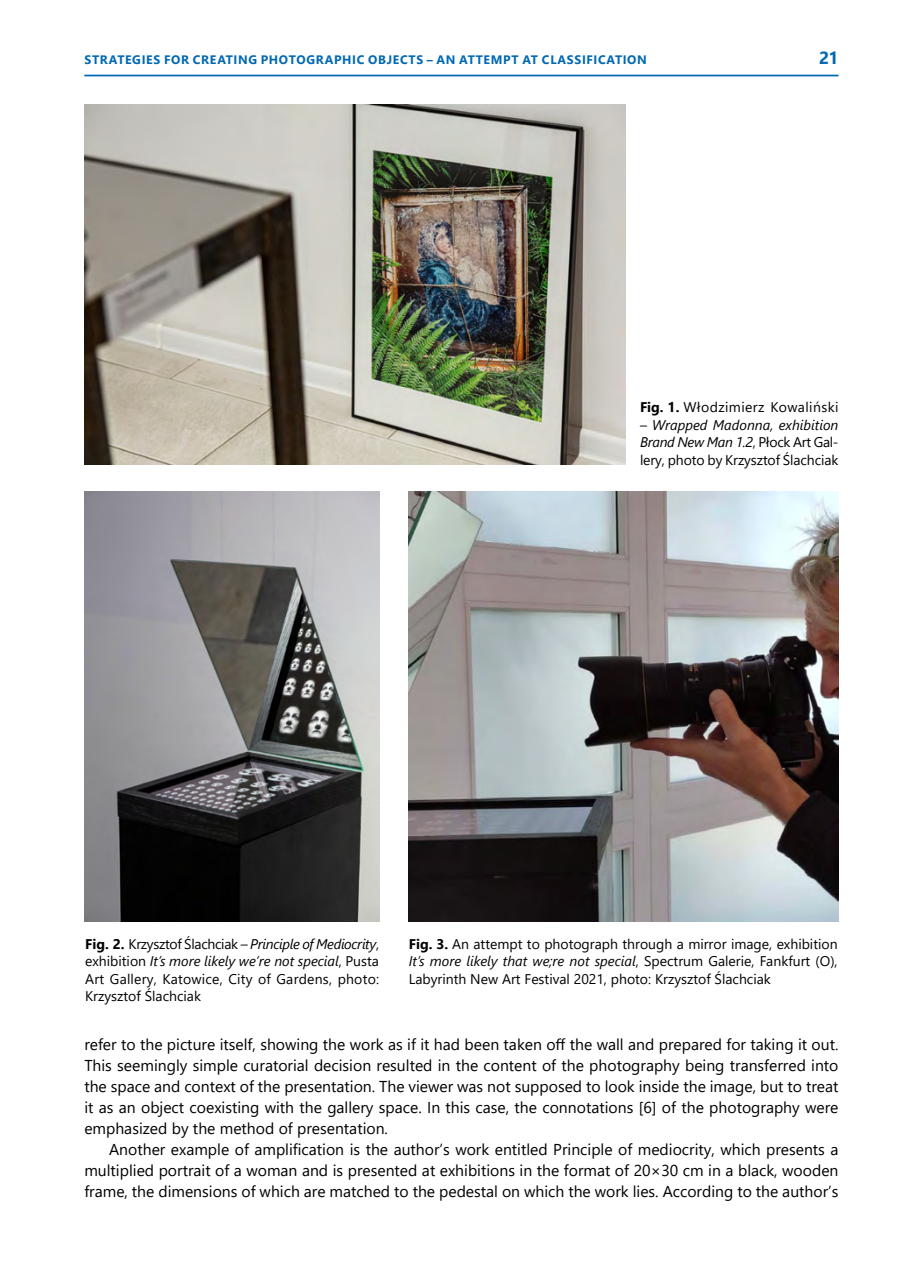
<style>
.page{position:relative;width:903px;height:1275px;background:#fff}
.page>*{position:absolute;margin:0;border:0;box-sizing:border-box;transform-origin:0 0}
.t1{font:700 17.5px "Segoe UI";color:#0068b4}
.t2{font:15.75px/21px "Segoe UI";color:#000;text-align:justify}
.t3{font:14px/17.5px "Segoe UI";color:#000;text-align:justify}
.t4{font:14px "Segoe UI";letter-spacing:.03em;color:#000}
.t5{font:700 12.25px "Segoe UI";letter-spacing:.055em;color:#0068b4}
.s1{font-weight:700}
.s2{font-style:italic}
</style>
<div class="page">
<hr style="left:84px;top:75px;width:754px;height:1px;background:#0068b4">
<img style="left:84px;top:104px;width:541px;height:361px">
<img style="left:84px;top:491px;width:295px;height:430px">
<img style="left:409px;top:491px;width:429px;height:430px">
<p class="t5" style="left:85px;top:49px;width:475px">STRATEGIES FOR CREATING PHOTOGRAPHIC OBJECTS – AN ATTEMPT AT CLASS</p>
<p class="t5" style="left:582px;top:49px;width:56px">IFICATION</p>
<p class="t1" style="left:819px;top:42px;width:21px">21</p>
<p class="t4" style="left:640px;top:394px;width:200px"><span class="s1">FIG. 1.</span> Włodzimierz Kowaliński</p>
<p class="t3" style="left:640px;top:415px;width:200px">– <span class="s2">Wrapped Madonna, exhibition Brand New Man 1.2</span>, Płock Art Gal&shy;lery, photo by Krzysztof Ślachciak</p>
<p class="t3" style="left:85px;top:934px;width:295px"><span class="s1">FIG. 2.</span> Krzysztof Ślachciak – <span class="s2">Principle of Mediocrity</span>, exhibition <span class="s2">It’s more likely we’re not special</span>, Pusta Art Gallery, Katowice, City of Gardens, photo:<br>Krzysztof Ślachciak</p>
<p class="t3" style="left:409px;top:934px;width:430px"><span class="s1">FIG. 3.</span> An attempt to photograph through a mirror image, exhibition <span class="s2">It’s more likely that we;re not special</span>, Spectrum Galerie, Fankfurt (O), Labyrinth New Art Festival 2021, photo: Krzysztof Ślachciak</p>
<p class="t2" style="left:84px;top:1033px;width:756px">refer to the picture itself, showing the work as if it had been taken off the wall and prepared for taking it out.<br>This seemingly simple curatorial decision resulted in the content of the photography being transferred into the space and context of the presentation. The viewer was not supposed to look inside the image, but to treat it as an object coexisting with the gallery space. In this case, the connotations [6] of the photography were emphasized by the method of presentation.</p>
<p class="t2" style="left:84px;top:1137px;width:756px;text-indent:25px">Another example of amplification is the author’s work entitled Principle of mediocrity, which presents a multiplied portrait of a woman and is presented at exhibitions in the format of 20×30 cm in a black, wooden frame, the dimensions of which are matched to the pedestal on which the work lies. According to the author’s</p>
</div>
